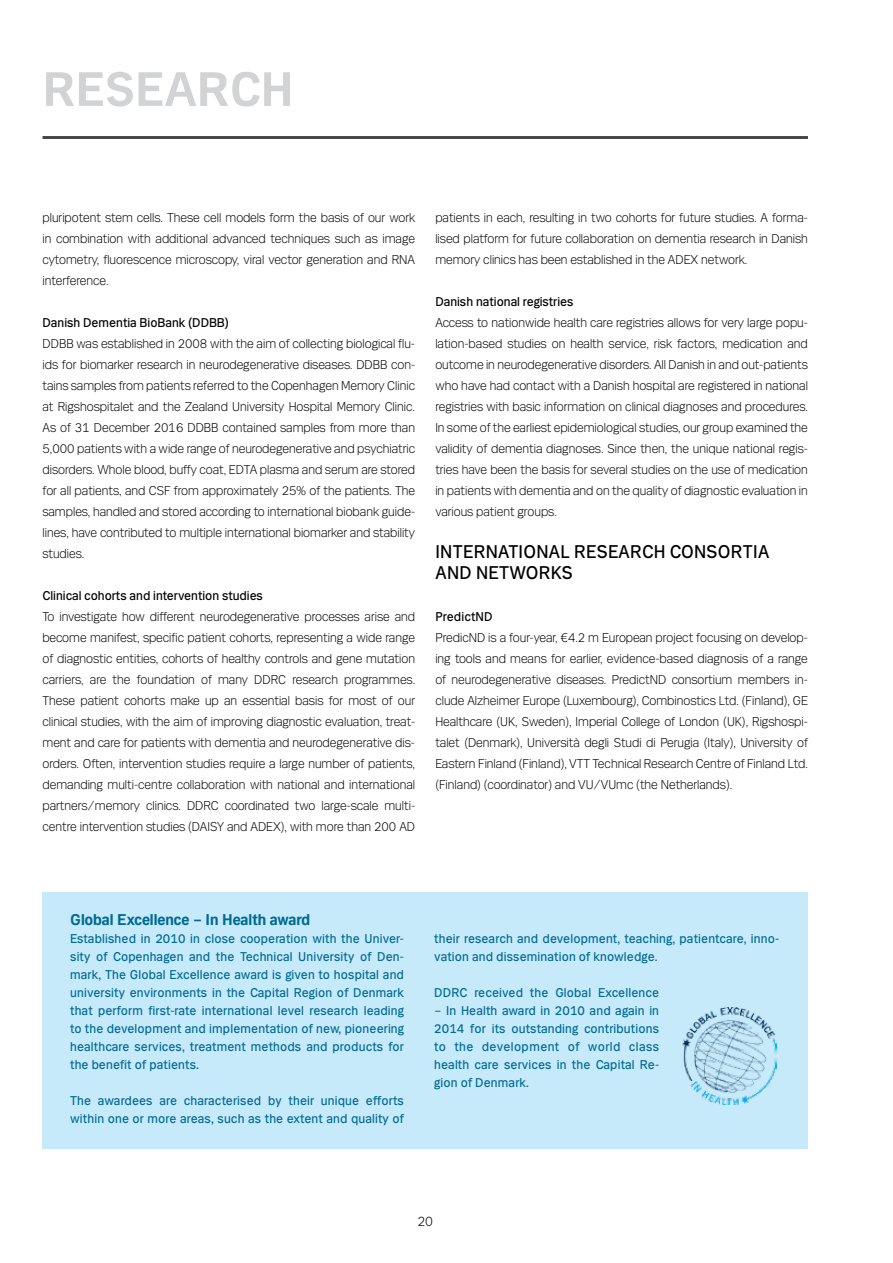
<style>
.page{position:relative;width:893px;height:1263px;background:#fff}
.page>*{position:absolute;margin:0;border:0;box-sizing:border-box;transform-origin:0 0}
.t1{font:700 51px "Mari";color:#d1d3d4}
.t2{font:19.5px/21px "Mari";letter-spacing:.015em;color:#000}
.t3{font:700 16.5px "Mari";color:#006a92}
.t4{font:300 14.25px "Mari";color:#000}
.t5{font:300 13.5px/21px "Mari";color:#000;text-align:justify}
.t6{font:13.5px/18px "Mari";letter-spacing:.01em;color:#006a92;text-align:justify}
.t7{font:13.5px "Mari";color:#000}
</style>
<div class="page">
<hr style="left:43px;top:136px;width:765px;height:3px;background:#414042">
<div style="left:43px;top:892px;width:765px;height:256px;background:#c7eafb"></div>
<img style="left:683px;top:1008px;width:93px;height:96px">
<h1 class="t1" style="left:43px;top:59px;width:252px">RESEARCH</h1>
<p class="t5" style="left:43px;top:207px;width:374px">pluripotent stem cells. These cell models form the basis of our work in combination with additional advanced techniques such as image cytometry, fluorescence microscopy, viral vector generation and RNA interference.</p>
<p class="t7" style="left:43px;top:314px;width:188px">Danish Dementia BioBank (DDBB)</p>
<p class="t5" style="left:43px;top:333px;width:374px">DDBB was established in 2008 with the aim of collecting biological flu&shy;ids for biomarker research in neurodegenerative diseases. DDBB con&shy;tains samples from patients referred to the Copenhagen Memory Clinic at Rigshospitalet and the Zealand University Hospital Memory Clinic.<br>As of 31 December 2016 DDBB contained samples from more than 5,000 patients with a wide range of neurodegenerative and psychiatric disorders. Whole blood, buffy coat, EDTA plasma and serum are stored for all patients, and CSF from approximately 25% of the patients. The samples, handled and stored according to international biobank guide&shy;lines, have contributed to multiple international biomarker and stability studies.</p>
<p class="t7" style="left:43px;top:587px;width:222px">Clinical cohorts and intervention studies</p>
<p class="t5" style="left:43px;top:606px;width:374px">To investigate how different neurodegenerative processes arise and become manifest, specific patient cohorts, representing a wide range of diagnostic entities, cohorts of healthy controls and gene mutation carriers, are the foundation of many DDRC research programmes.<br>These patient cohorts make up an essential basis for most of our clinical studies, with the aim of improving diagnostic evaluation, treat&shy;ment and care for patients with dementia and neurodegenerative dis&shy;orders. Often, intervention studies require a large number of patients, demanding multi-centre collaboration with national and international partners/memory clinics. DDRC coordinated two large-scale multi&shy;centre intervention studies (DAISY and ADEX), with more than 200 AD</p>
<p class="t5" style="left:435px;top:207px;width:374px">patients in each, resulting in two cohorts for future studies. A forma&shy;lised platform for future collaboration on dementia research in Danish memory clinics has been established in the ADEX network.</p>
<p class="t7" style="left:435px;top:294px;width:140px">Danish national registries</p>
<p class="t5" style="left:435px;top:312px;width:374px">Access to nationwide health care registries allows for very large popu&shy;lation-based studies on health service, risk factors, medication and outcome in neurodegenerative disorders. All Danish in and out-patients who have had contact with a Danish hospital are registered in national registries with basic information on clinical diagnoses and procedures.<br>In some of the earliest epidemiological studies, our group examined the validity of dementia diagnoses. Since then, the unique national regis&shy;tries have been the basis for several studies on the use of medication in patients with dementia and on the quality of diagnostic evaluation in various patient groups.</p>
<h2 class="t2" style="left:435px;top:541px;width:335px">INTERNATIONAL RESEARCH CONSORTIA<br>AND NETWORKS</h2>
<p class="t7" style="left:435px;top:608px;width:59px">PredictND</p>
<p class="t5" style="left:435px;top:627px;width:374px">PredicND is a four-year, €4.2 m European project focusing on develop&shy;ing tools and means for earlier, evidence-based diagnosis of a range of neurodegenerative diseases. PredictND consortium members in&shy;clude Alzheimer Europe (Luxembourg), Combinostics Ltd. (Finland), GE Healthcare (UK, Sweden), Imperial College of London (UK), Rigshospi&shy;talet (Denmark), Università degli Studi di Perugia (Italy), University of Eastern Finland (Finland), VTT Technical Research Centre of Finland Ltd. (Finland) (coordinator) and VU/VUmc (the Netherlands).</p>
<p class="t3" style="left:70px;top:910px;width:242px">Global Excellence – In Health award</p>
<p class="t6" style="left:70px;top:929px;width:335px">Established in 2010 in close cooperation with the Univer&shy;sity of Copenhagen and the Technical University of Den&shy;mark, The Global Excellence award is given to hospital and university environments in the Capital Region of Denmark that perform first-rate international level research leading to the development and implementation of new, pioneering healthcare services, treatment methods and products for the benefit of patients.</p>
<p class="t6" style="left:70px;top:1091px;width:335px">The awardees are characterised by their unique efforts within one or more areas, such as the extent and quality of</p>
<p class="t6" style="left:434px;top:929px;width:346px">their research and development, teaching, patientcare, inno&shy;vation and dissemination of knowledge.</p>
<p class="t6" style="left:434px;top:983px;width:226px">DDRC received the Global Excellence</p>
<p class="t6" style="left:434px;top:1001px;width:226px">– In Health award in 2010 and again in 2014 for its outstanding contributions to the development of world class health care services in the Capital Re&shy;gion of Denmark.</p>
<p class="t4" style="left:417px;top:1212px;width:17px">20xx</p>
</div>
